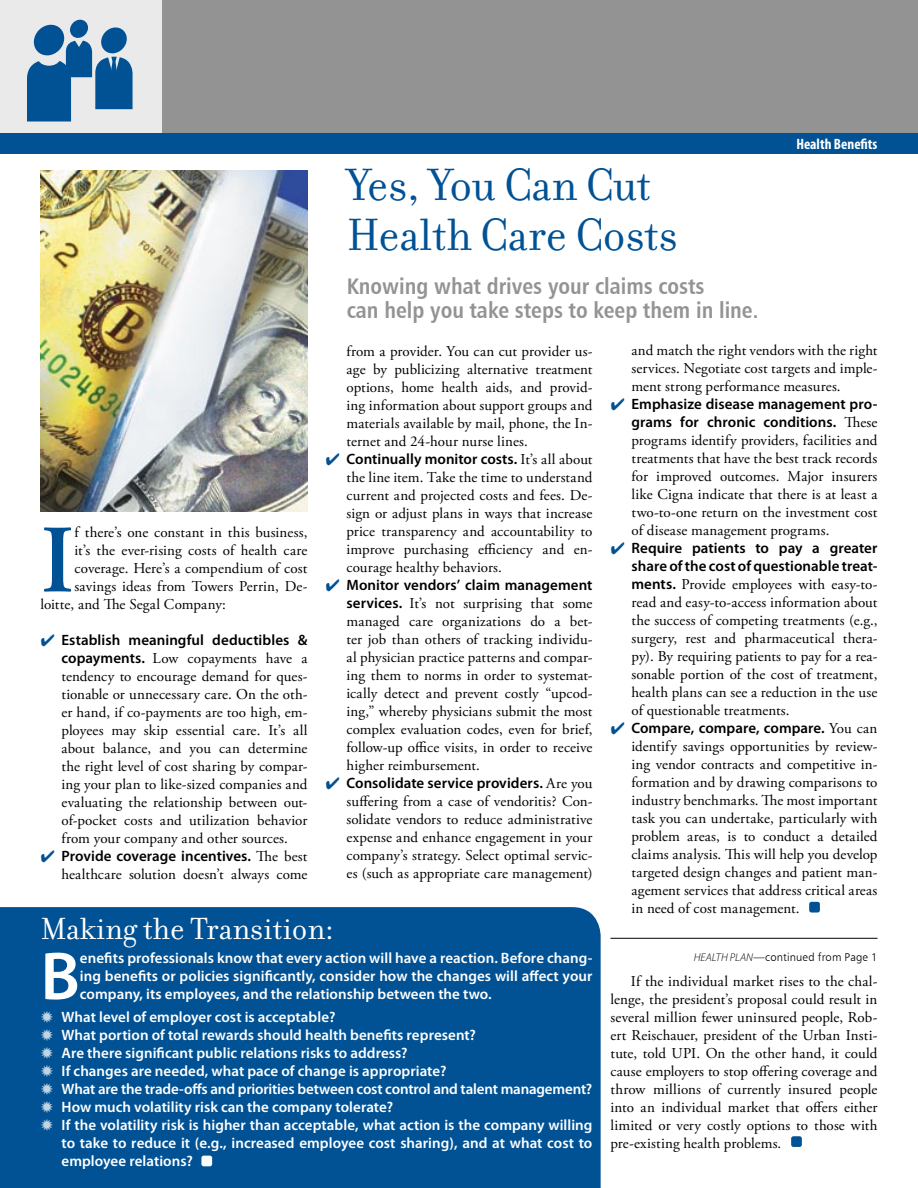
<style>
.page{position:relative;width:918px;height:1188px;background:#fff}
.page>*{position:absolute;margin:0;border:0;box-sizing:border-box;transform-origin:0 0}
.body_copy_first_para{font:600 96.45px "Adobe Garamond Pro";color:#005295}
.interior_sidebar_first_para{font:600 68.4px "Myriad Pro";color:#fff}
.headline{font:48.75px/49.5px "Filosofia";color:#005295}
.interior_sidebar_headline{font:33px "Filosofia";color:#fff}
.subhead{font:22.5px/24px "Humanist 777 BT Bold Condensed B";color:#939393}
.body_copy{font:15px/18px "Adobe Garamond Pro";letter-spacing:.01em;color:#000;text-align:justify}
.interior_sidebar{font:600 15px/18px "Myriad Pro";color:#fff;text-align:justify}
.interior_sidebar_first_para-2{font:600 15px/18px "Myriad Pro";letter-spacing:.005em;color:#fff;text-align:justify}
.body_copy_first_para-2{font:15px "Adobe Garamond Pro";letter-spacing:.01em;color:#000}
.Topic_Heading{font:700 condensed 15px "Myriad Pro";color:#fff}
.t1{font:11.25px "Humanist 777 BT Light B";letter-spacing:.015em;color:#000}
.s1{font-family:"Myriad Pro";font-weight:600}
.s2{font-family:"Myriad Pro";font-weight:300;font-style:italic}
</style>
<div class="page">
<div style="left:0;top:0;width:918px;height:154px;background:#939393"></div>
<div style="left:0;top:0;width:162px;height:149px;background:#eaeaea"></div>
<div style="left:70px;top:20px;width:18px;height:18px;background:#005295;border-radius:50%"></div>
<svg style="left:27px;top:24px;width:106px;height:98px"></svg>
<div style="left:0;top:133px;width:918px;height:21px;background:#005295"></div>
<img style="left:41px;top:170px;width:267px;height:341px">
<div style="left:0;top:907px;width:601px;height:281px;background:#005295"></div>
<div style="left:791px;top:1136px;width:11px;height:11px;background:#005295;border-radius:2px"></div>
<div style="left:201px;top:1156px;width:11px;height:10px;background:#fff;border-radius:2px"></div>
<div style="left:809px;top:902px;width:11px;height:11px;background:#005295;border-radius:2px"></div>
<hr style="left:610px;top:938px;width:268px;height:1px;background:#000">
<svg style="left:41px;top:1010px;width:12px;height:121px"></svg>
<p class="headline" style="left:347px;top:161px;width:332px">Yes, You Can Cut<br>Health Care Costs</p>
<p class="subhead" style="left:347px;top:273px;width:413px">Knowing what drives your claims costs<br>can help you take steps to keep them in line.</p>
<p class="Topic_Heading" style="left:796px;top:136px;width:83px">Health Benefits</p>
<p class="body_copy_first_para" style="left:41px;top:505px;width:36px">I</p>
<p class="body_copy_first_para-2" style="left:75px;top:524px;width:234px">f there’s one constant in this business,</p>
<p class="body_copy_first_para-2" style="left:75px;top:542px;width:234px">it’s the ever-rising costs of health care</p>
<p class="body_copy_first_para-2" style="left:75px;top:560px;width:234px">coverage. Here’s a compendium of cost</p>
<p class="body_copy_first_para-2" style="left:75px;top:578px;width:234px">savings ideas from Towers Perrin, De-</p>
<p class="body_copy_first_para-2" style="left:41px;top:596px;width:187px">loitte, and The Segal Company:</p>
<p class="body_copy" style="left:62px;top:632px;width:248px"><span class="s1">Establish meaningful deductibles &amp; copayments.</span> Low copayments have a tendency to encourage demand for ques&shy;tionable or unnecessary care. On the oth&shy;er hand, if co-payments are too high, em&shy;ployees may skip essential care. It’s all about balance, and you can determine the right level of cost sharing by compar&shy;ing your plan to like-sized companies and evaluating the relationship between out&shy;of-pocket costs and utilization behavior from your company and other sources.</p>
<p class="body_copy" style="left:62px;top:848px;width:248px"><span class="s1">Provide coverage incentives.</span> The best healthcare solution doesn’t always come</p>
<p class="body_copy" style="left:347px;top:343px;width:248px">from a provider. You can cut provider us&shy;age by publicizing alternative treatment options, home health aids, and provid&shy;ing information about support groups and materials available by mail, phone, the In&shy;ternet and 24-hour nurse lines.</p>
<p class="body_copy" style="left:347px;top:451px;width:248px"><span class="s1">Continually monitor costs.</span> It’s all about the line item. Take the time to understand current and projected costs and fees. De&shy;sign or adjust plans in ways that increase price transparency and accountability to improve purchasing efficiency and en&shy;courage healthy behaviors.</p>
<p class="body_copy" style="left:347px;top:577px;width:248px"><span class="s1">Monitor vendors’ claim management services.</span> It’s not surprising that some managed care organizations do a bet&shy;ter job than others of tracking individu&shy;al physician practice patterns and compar&shy;ing them to norms in order to systemat&shy;ically detect and prevent costly “upcod&shy;ing,” whereby physicians submit the most complex evaluation codes, even for brief, follow-up office visits, in order to receive higher reimbursement.</p>
<p class="body_copy" style="left:347px;top:775px;width:248px"><span class="s1">Consolidate service providers.</span> Are you suffering from a case of vendoritis? Con&shy;solidate vendors to reduce administrative expense and enhance engagement in your company’s strategy. Select optimal servic&shy;es (such as appropriate care management)</p>
<p class="interior_sidebar_headline" style="left:41px;top:911px;width:295px">Making the Transition:</p>
<p class="interior_sidebar_first_para" style="left:41px;top:938px;width:41px">B</p>
<p class="interior_sidebar_first_para-2" style="left:80px;top:949px;width:514px">enefits professionals know that every action will have a reaction. Before chang&shy;ing benefits or policies significantly, consider how the changes will affect your company, its employees, and the relationship between the two.</p>
<p class="interior_sidebar" style="left:62px;top:1008px;width:276px">What level of employer cost is acceptable?</p>
<p class="interior_sidebar" style="left:62px;top:1026px;width:416px">What portion of total rewards should health benefits represent?</p>
<p class="interior_sidebar" style="left:62px;top:1044px;width:348px">Are there significant public relations risks to address?</p>
<p class="interior_sidebar" style="left:62px;top:1062px;width:387px">If changes are needed, what pace of change is appropriate?</p>
<p class="interior_sidebar" style="left:62px;top:1080px;width:532px">What are the trade-offs and priorities between cost control and talent management?</p>
<p class="interior_sidebar" style="left:62px;top:1098px;width:333px">How much volatility risk can the company tolerate?</p>
<p class="interior_sidebar" style="left:62px;top:1116px;width:533px">If the volatility risk is higher than acceptable, what action is the company willing to take to reduce it (e.g., increased employee cost sharing), and at what cost to employee relations?</p>
<p class="body_copy" style="left:632px;top:342px;width:248px">and match the right vendors with the right services. Negotiate cost targets and imple&shy;ment strong performance measures.</p>
<p class="body_copy" style="left:632px;top:396px;width:248px"><span class="s1">Emphasize disease management pro&shy;grams for chronic conditions.</span> These programs identify providers, facilities and treatments that have the best track records for improved outcomes. Major insurers like Cigna indicate that there is at least a two-to-one return on the investment cost of disease management programs.</p>
<p class="body_copy" style="left:632px;top:540px;width:248px"><span class="s1">Require patients to pay a greater share of the cost of questionable treat&shy;ments.</span> Provide employees with easy-to&shy;read and easy-to-access information about the success of competing treatments (e.g., surgery, rest and pharmaceutical thera&shy;py). By requiring patients to pay for a rea&shy;sonable portion of the cost of treatment, health plans can see a reduction in the use of questionable treatments.</p>
<p class="body_copy" style="left:632px;top:720px;width:248px"><span class="s1">Compare, compare, compare.</span> You can identify savings opportunities by review&shy;ing vendor contracts and competitive in&shy;formation and by drawing comparisons to industry benchmarks. The most important task you can undertake, particularly with problem areas, is to conduct a detailed claims analysis. This will help you develop targeted design changes and patient man&shy;agement services that address critical areas in need of cost management.</p>
<p class="t1" style="left:694px;top:950px;width:185px"><span class="s2">HEALTH PLAN</span>—continued from Page 1</p>
<p class="body_copy" style="left:611px;top:972px;width:269px;text-indent:20px">If the individual market rises to the chal&shy;lenge, the president’s proposal could result in several million fewer uninsured people, Rob&shy;ert Reischauer, president of the Urban Insti&shy;tute, told UPI. On the other hand, it could cause employers to stop offering coverage and throw millions of currently insured people into an individual market that offers either limited or very costly options to those with pre-existing health problems.</p>
</div>
